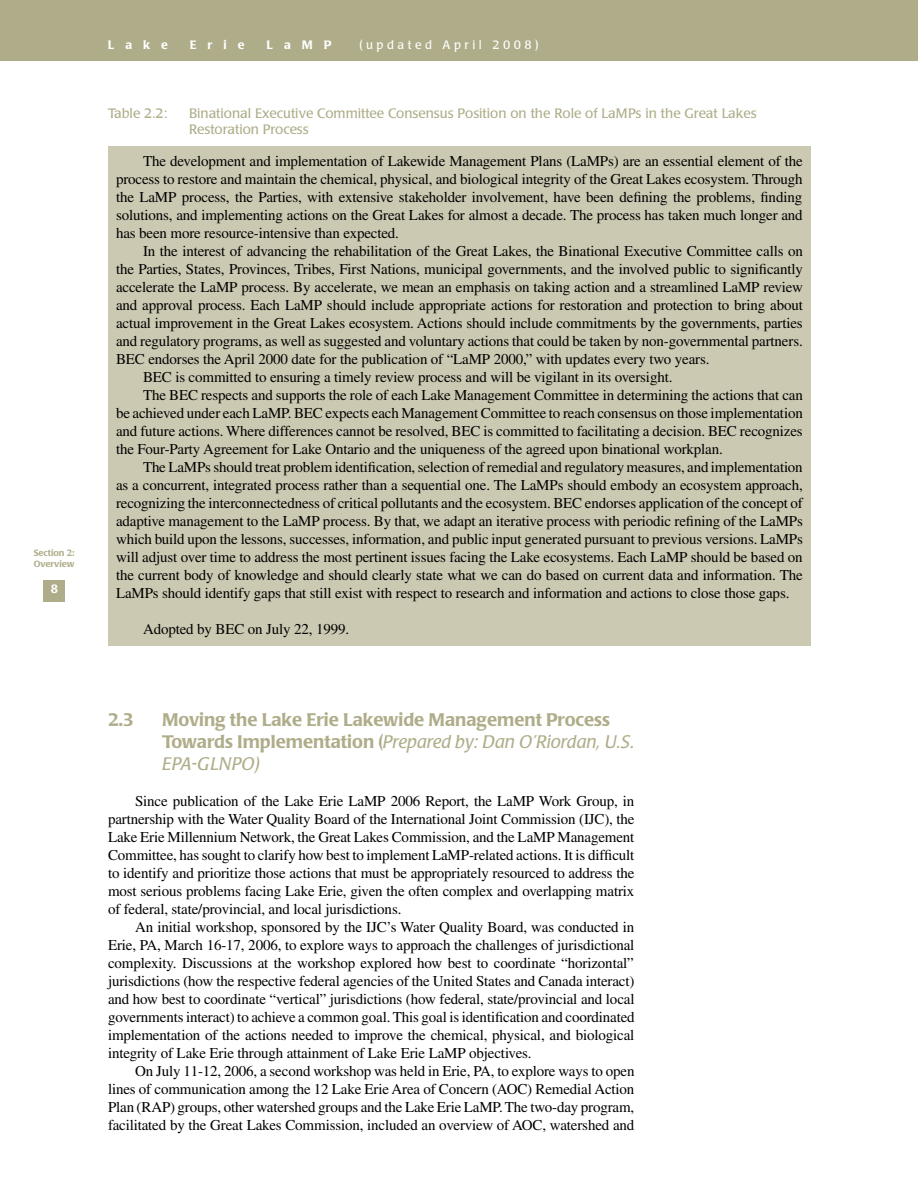
<style>
.page{position:relative;width:918px;height:1188px;background:#fff}
.page>*{position:absolute;margin:0;border:0;box-sizing:border-box;transform-origin:0 0}
.t1{font:500 18px/21.6px "Poppl Laudatio";color:#afad89}
.t2{font:15px/18px "Times";letter-spacing:-.01em;color:#000;text-align:justify}
.t3{font:13.5px/16.2px "Poppl Laudatio";color:#afad89}
.t4{font:12px "Poppl Laudatio";color:#fff}
.t5{font:500 12px "Poppl Laudatio";color:#fff}
.t6{font:500 9px/10.8px "Poppl Laudatio";color:#afad89}
.s1{font-weight:400;font-style:italic}
</style>
<div class="page">
<div style="left:43px;top:580px;width:22px;height:21px;background:#afad89"></div>
<div style="left:0;top:0;width:918px;height:61px;background:#afad89"></div>
<div style="left:109px;top:146px;width:702px;height:499px;background:#ccc9b2"></div>
<p class="t6" style="left:34px;top:547px;width:42px">Section 2:<br>Overview</p>
<p class="t5" style="left:51px;top:582px;width:9px">8</p>
<p class="t5" style="left:108px;top:38px;width:61px">L a k e</p>
<p class="t5" style="left:190px;top:38px;width:56px">E r i e</p>
<p class="t5" style="left:267px;top:38px;width:66px">L a M P</p>
<p class="t4" style="left:360px;top:38px;width:180px">( u p d a t e d A p r i l 2 0 0 8 )</p>
<p class="t3" style="left:108px;top:106px;width:61px">Table 2.2:</p>
<p class="t3" style="left:189px;top:106px;width:569px">Binational Executive Committee Consensus Position on the Role of LaMPs in the Great Lakes<br>Restoration Process</p>
<p class="t2" style="left:116px;top:152px;width:688px;text-indent:27px">The development and implementation of Lakewide Management Plans (LaMPs) are an essential element of the process to restore and maintain the chemical, physical, and biological integrity of the Great Lakes ecosystem. Through the LaMP process, the Parties, with extensive stakeholder involvement, have been defining the problems, finding solutions, and implementing actions on the Great Lakes for almost a decade. The process has taken much longer and has been more resource-intensive than expected.</p>
<p class="t2" style="left:143px;top:242px;width:661px">In the interest of advancing the rehabilitation of the Great Lakes, the Binational Executive Committee calls on</p>
<p class="t2" style="left:116px;top:260px;width:688px">the Parties, States, Provinces, Tribes, First Nations, municipal governments, and the involved public to significantly</p>
<p class="t2" style="left:116px;top:278px;width:688px">accelerate the LaMP process. By accelerate, we mean an emphasis on taking action and a streamlined LaMP review</p>
<p class="t2" style="left:116px;top:296px;width:688px">and approval process. Each LaMP should include appropriate actions for restoration and protection to bring about</p>
<p class="t2" style="left:116px;top:314px;width:688px">actual improvement in the Great Lakes ecosystem. Actions should include commitments by the governments, parties</p>
<p class="t2" style="left:116px;top:332px;width:688px">and regulatory programs, as well as suggested and voluntary actions that could be taken by non-governmental partners.</p>
<p class="t2" style="left:116px;top:350px;width:595px">BEC endorses the April 2000 date for the publication of “LaMP 2000,” with updates every two years.</p>
<p class="t2" style="left:143px;top:368px;width:531px">BEC is committed to ensuring a timely review process and will be vigilant in its oversight.</p>
<p class="t2" style="left:143px;top:386px;width:661px">The BEC respects and supports the role of each Lake Management Committee in determining the actions that can</p>
<p class="t2" style="left:116px;top:404px;width:688px">be achieved under each LaMP. BEC expects each Management Committee to reach consensus on those implementation</p>
<p class="t2" style="left:116px;top:422px;width:688px">and future actions. Where differences cannot be resolved, BEC is committed to facilitating a decision. BEC recognizes</p>
<p class="t2" style="left:116px;top:440px;width:608px">the Four-Party Agreement for Lake Ontario and the uniqueness of the agreed upon binational workplan.</p>
<p class="t2" style="left:143px;top:458px;width:661px">The LaMPs should treat problem identification, selection of remedial and regulatory measures, and implementation</p>
<p class="t2" style="left:116px;top:476px;width:688px">as a concurrent, integrated process rather than a sequential one. The LaMPs should embody an ecosystem approach,</p>
<p class="t2" style="left:116px;top:494px;width:688px">recognizing the interconnectedness of critical pollutants and the ecosystem. BEC endorses application of the concept of</p>
<p class="t2" style="left:116px;top:512px;width:688px">adaptive management to the LaMP process. By that, we adapt an iterative process with periodic refining of the LaMPs</p>
<p class="t2" style="left:116px;top:530px;width:688px">which build upon the lessons, successes, information, and public input generated pursuant to previous versions. LaMPs</p>
<p class="t2" style="left:116px;top:548px;width:688px">will adjust over time to address the most pertinent issues facing the Lake ecosystems. Each LaMP should be based on</p>
<p class="t2" style="left:116px;top:566px;width:688px">the current body of knowledge and should clearly state what we can do based on current data and information. The</p>
<p class="t2" style="left:116px;top:584px;width:675px">LaMPs should identify gaps that still exist with respect to research and information and actions to close those gaps.</p>
<p class="t2" style="left:143px;top:620px;width:208px">Adopted by BEC on July 22, 1999.</p>
<p class="t1" style="left:108px;top:710px;width:27px">2.3</p>
<p class="t1" style="left:162px;top:710px;width:474px">Moving the Lake Erie Lakewide Management Process<br>Towards Implementation (<span class="s1">Prepared by: Dan O’Riordan, U.S.<br>EPA-GLNPO)</span></p>
<p class="t2" style="left:108px;top:791px;width:528px;text-indent:27px">Since publication of the Lake Erie LaMP 2006 Report, the LaMP Work Group, in partnership with the Water Quality Board of the International Joint Commission (IJC), the Lake Erie Millennium Network, the Great Lakes Commission, and the LaMP Management Committee, has sought to clarify how best to implement LaMP-related actions. It is difficult to identify and prioritize those actions that must be appropriately resourced to address the most serious problems facing Lake Erie, given the often complex and overlapping matrix of federal, state/provincial, and local jurisdictions.</p>
<p class="t2" style="left:108px;top:917px;width:528px;text-indent:27px">An initial workshop, sponsored by the IJC’s Water Quality Board, was conducted in Erie, PA, March 16-17, 2006, to explore ways to approach the challenges of jurisdictional complexity. Discussions at the workshop explored how best to coordinate “horizontal” jurisdictions (how the respective federal agencies of the United States and Canada interact) and how best to coordinate “vertical” jurisdictions (how federal, state/provincial and local governments interact) to achieve a common goal. This goal is identification and coordinated implementation of the actions needed to improve the chemical, physical, and biological integrity of Lake Erie through attainment of Lake Erie LaMP objectives.</p>
<p class="t2" style="left:108px;top:1061px;width:528px;text-indent:27px">On July 11-12, 2006, a second workshop was held in Erie, PA, to explore ways to open lines of communication among the 12 Lake Erie Area of Concern (AOC) Remedial Action Plan (RAP) groups, other watershed groups and the Lake Erie LaMP. The two-day program, facilitated by the Great Lakes Commission, included an overview of AOC, watershed and</p>
</div>
